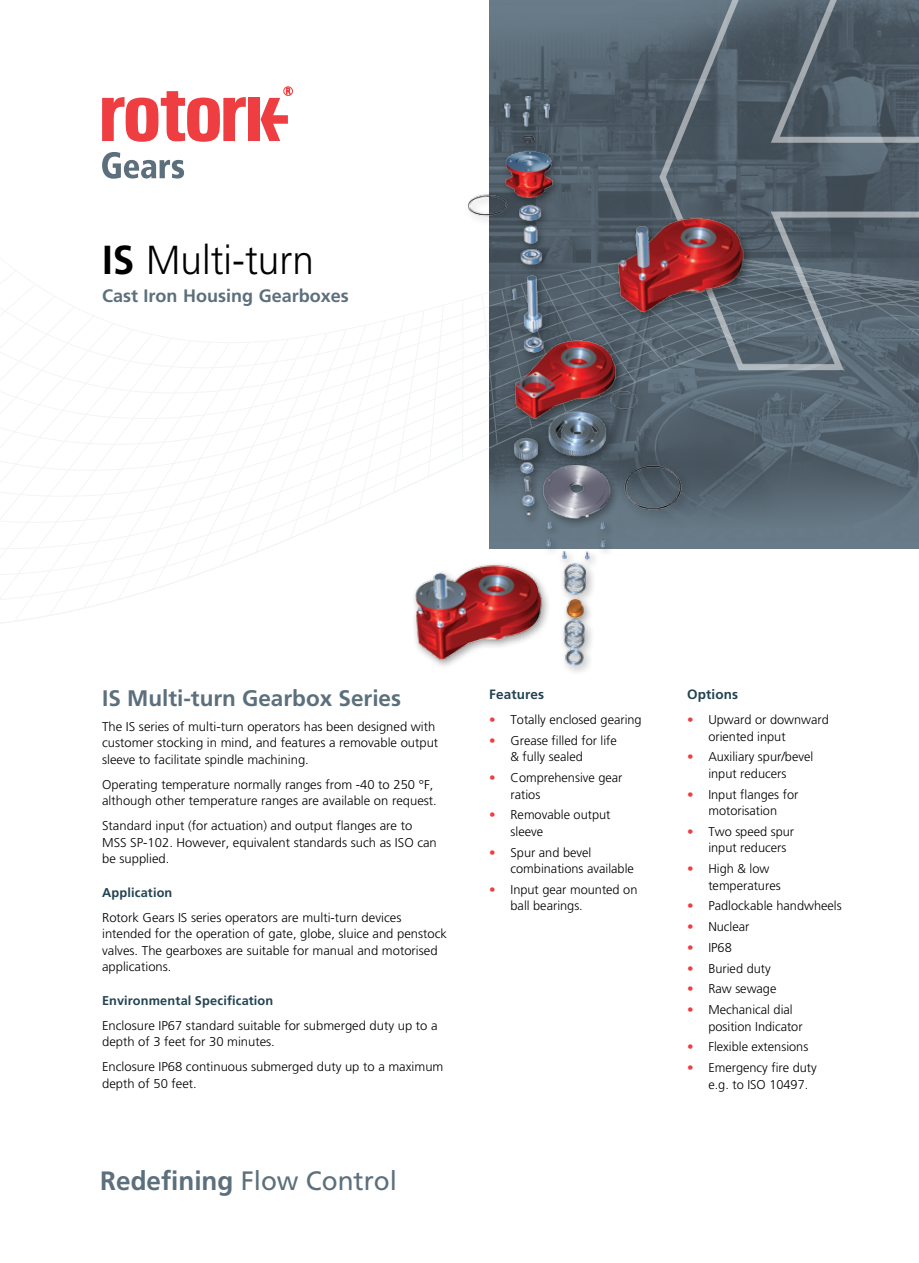
<style>
.page{position:relative;width:919px;height:1263px;background:#fff}
.page>*{position:absolute;margin:0;border:0;box-sizing:border-box;transform-origin:0 0}
.t1{font:300 40.5px "Frutiger LT Std";color:#000;scale:.95 1}
.t2{font:26.55px "Frutiger LT Std";color:#5c6f7c}
.t3{font:700 22.5px "Frutiger LT Std";color:#5c6f7c}
.t4{font:700 18px "Frutiger LT Std";color:#5c6f7c}
.t5{font:700 13.5px "Frutiger LT Std";letter-spacing:.01em;color:#234352}
.t6{font:300 12.75px/16.5px "Frutiger LT Std";color:#000}
.t7{font:700 12.75px "Frutiger LT Std";letter-spacing:.01em;color:#234352}
.s1{font-weight:700}
.s2{font-family:"Frutiger LT Std 45 Light";font-weight:400;color:#ef3e42}
.s3{color:#ef3e42}
</style>
<div class="page">
<svg style="left:102px;top:152px;width:82px;height:27px"></svg>
<div style="left:283px;top:86px;width:10px;height:10px;border:1px solid #ef3e42;border-radius:50%"></div>
<div style="left:248px;top:98px;width:12px;height:43px;background:#ef3e42"></div>
<svg style="left:260px;top:88px;width:30px;height:53px"></svg>
<svg style="left:102px;top:91px;width:144px;height:51px"></svg>
<img style="left:489px;top:0;width:169px;height:92px">
<svg style="left:658px;top:0;width:260px;height:245px;background:#53616b"></svg>
<svg style="left:0;top:245px;width:918px;height:379px"></svg>
<img style="left:402px;top:96px;width:354px;height:576px">
<h1 class="t1" style="left:102px;top:237px;width:224px"><span class="s1">IS</span> Multi-turn</h1>
<h3 class="t4" style="left:102px;top:285px;width:248px">Cast Iron Housing Gearboxes</h3>
<h3 class="t3" style="left:102px;top:685px;width:300px">IS Multi-turn Gearbox Series</h3>
<p class="t6" style="left:102px;top:718px;width:338px">The IS series of multi-turn operators has been designed with customer stocking in mind, and features a removable output sleeve to facilitate spindle machining.</p>
<p class="t6" style="left:102px;top:776px;width:336px">Operating temperature normally ranges from -40 to 250 °F, although other temperature ranges are available on request.</p>
<p class="t6" style="left:102px;top:818px;width:336px">Standard input (for actuation) and output flanges are to<br>MSS SP-102. However, equivalent standards such as ISO can be supplied.</p>
<p class="t7" style="left:102px;top:885px;width:72px">Application</p>
<p class="t6" style="left:102px;top:909px;width:346px">Rotork Gears IS series operators are multi-turn devices intended for the operation of gate, globe, sluice and penstock valves. The gearboxes are suitable for manual and motorised applications.</p>
<p class="t7" style="left:102px;top:993px;width:173px">Environmental Specification</p>
<p class="t6" style="left:102px;top:1017px;width:337px">Enclosure IP67 standard suitable for submerged duty up to a depth of 3 feet for 30 minutes.</p>
<p class="t6" style="left:102px;top:1059px;width:343px">Enclosure IP68 continuous submerged duty up to a maximum depth of 50 feet.</p>
<h2 class="t2" style="left:100px;top:1165px;width:298px"><span class="s1">Redefining</span> Flow Control</h2>
<p class="t5" style="left:489px;top:686px;width:56px">Features</p>
<p class="t6" style="left:489px;top:711px;width:154px"><span class="s2">•</span> Totally enclosed gearing</p>
<p class="t6" style="left:510px;top:732px;width:108px;text-indent:-21px"><span class="s3">•</span> Grease filled for life &amp; fully sealed</p>
<p class="t6" style="left:510px;top:769px;width:113px;text-indent:-21px"><span class="s3">•</span> Comprehensive gear ratios</p>
<p class="t6" style="left:510px;top:807px;width:101px;text-indent:-21px"><span class="s3">•</span> Removable output sleeve</p>
<p class="t6" style="left:510px;top:844px;width:125px;text-indent:-21px"><span class="s3">•</span> Spur and bevel combinations available</p>
<p class="t6" style="left:510px;top:881px;width:128px;text-indent:-21px"><span class="s3">•</span> Input gear mounted on ball bearings.</p>
<p class="t5" style="left:687px;top:686px;width:53px">Options</p>
<p class="t6" style="left:708px;top:711px;width:122px;text-indent:-21px"><span class="s2">•</span> Upward or downward oriented input</p>
<p class="t6" style="left:687px;top:749px;width:128px;text-align:center"><span class="s3">•</span> Auxiliary spur/bevel input reducers</p>
<p class="t6" style="left:687px;top:786px;width:113px;text-align:center"><span class="s3">•</span> Input flanges for motorisation</p>
<p class="t6" style="left:708px;top:823px;width:87px;text-indent:-21px"><span class="s3">•</span> Two speed spur input reducers</p>
<p class="t6" style="left:708px;top:860px;width:74px;text-indent:-21px"><span class="s3">•</span> High &amp; low temperatures</p>
<p class="t6" style="left:687px;top:898px;width:156px"><span class="s3">•</span> Padlockable handwheels</p>
<p class="t6" style="left:687px;top:918px;width:64px"><span class="s3">•</span> Nuclear</p>
<p class="t6" style="left:687px;top:939px;width:46px"><span class="s3">•</span> IP68</p>
<p class="t6" style="left:687px;top:960px;width:85px"><span class="s3">•</span> Buried duty</p>
<p class="t6" style="left:687px;top:981px;width:91px"><span class="s3">•</span> Raw sewage</p>
<p class="t6" style="left:708px;top:1002px;width:96px;text-indent:-21px"><span class="s3">•</span> Mechanical dial position Indicator</p>
<p class="t6" style="left:687px;top:1039px;width:123px"><span class="s3">•</span> Flexible extensions</p>
<p class="t6" style="left:708px;top:1060px;width:110px;text-indent:-21px"><span class="s3">•</span> Emergency fire duty e.g. to ISO 10497.</p>
</div>
